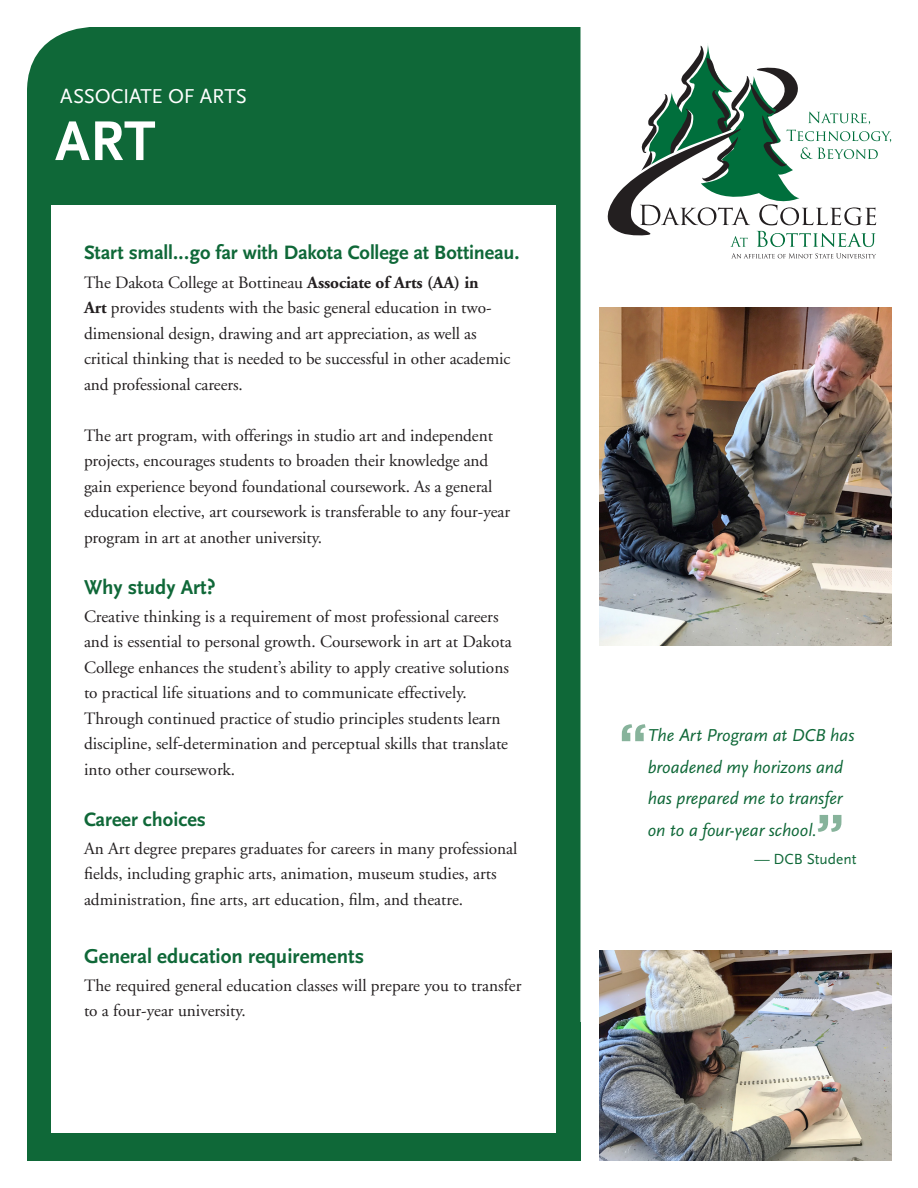
<style>
.page{position:relative;width:918px;height:1188px;background:#fff}
.page>*{position:absolute;margin:0;border:0;box-sizing:border-box;transform-origin:0 0}
.t1{font:700 58.5px "Scala Sans";color:#fff}
.t2{font:700 52.5px "Gotham";color:#0f6838}
.Headers{font:700 21px "Scala Sans";color:#0f6838}
.t3{font:21px "Scala Sans";letter-spacing:-.01em;color:#fff}
.Headers-2{font:700 20.25px "Scala Sans";letter-spacing:-.005em;color:#0f6838}
.Paragraph_Style_1{font:italic 18px/31.5px "Scala Sans";color:#0f6838}
.t4{font:17.25px/25.5px "Adobe Garamond";color:#231f20}
.Paragraph_Style_1-2{font:15.3px "Scala Sans";color:#0f6838}
.s1{font-weight:700}
</style>
<div class="page">
<img style="left:599px;top:308px;width:292px;height:338px">
<div style="left:27px;top:27px;width:553px;height:1134px;background:#0f6838"></div>
<svg style="left:732px;top:253px;width:144px;height:5px"></svg>
<svg style="left:577px;top:43px;width:314px;height:204px"></svg>
<div style="left:51px;top:205px;width:505px;height:927px;background:#fff"></div>
<img style="left:599px;top:950px;width:292px;height:211px">
<p class="t3" style="left:60px;top:85px;width:188px">ASSOCIATE OF ARTS</p>
<p class="t1" style="left:55px;top:110px;width:102px">ART</p>
<p class="Headers-2" style="left:84px;top:242px;width:437px">Start small...go far with Dakota College at Bottineau.</p>
<p class="t4" style="left:84px;top:270px;width:428px">The Dakota College at Bottineau <span class="s1">Associate of Arts (AA) in<br>Art</span> provides students with the basic general education in two&shy;dimensional design, drawing and art appreciation, as well as critical thinking that is needed to be successful in other academic and professional careers.</p>
<p class="t4" style="left:84px;top:423px;width:428px">The art program, with offerings in studio art and independent projects, encourages students to broaden their knowledge and gain experience beyond foundational coursework. As a general education elective, art coursework is transferable to any four-year program in art at another university.</p>
<p class="Headers" style="left:84px;top:575px;width:133px">Why study Art?</p>
<p class="t4" style="left:84px;top:604px;width:429px">Creative thinking is a requirement of most professional careers and is essential to personal growth. Coursework in art at Dakota College enhances the student’s ability to apply creative solutions to practical life situations and to communicate effectively.<br>Through continued practice of studio principles students learn discipline, self-determination and perceptual skills that translate into other coursework.</p>
<p class="Headers-2" style="left:84px;top:808px;width:123px">Career choices</p>
<p class="t4" style="left:84px;top:836px;width:435px">An Art degree prepares graduates for careers in many professional fields, including graphic arts, animation, museum studies, arts administration, fine arts, art education, film, and theatre.</p>
<p class="Headers" style="left:84px;top:945px;width:282px">General education requirements</p>
<p class="t4" style="left:84px;top:973px;width:439px">The required general education classes will prepare you to transfer to a four-year university.</p>
<h2 class="t2" style="left:619px;top:712px;width:30px">“</h2>
<p class="Paragraph_Style_1" style="left:648px;top:720px;width:208px">The Art Program at DCB has broadened my horizons and has prepared me to transfer on to a four-year school.</p>
<p class="Paragraph_Style_1-2" style="left:754px;top:851px;width:103px">— DCB Student</p>
<h2 class="t2" style="left:844px;top:844px;width:30px;rotate:-180deg">“</h2>
</div>
